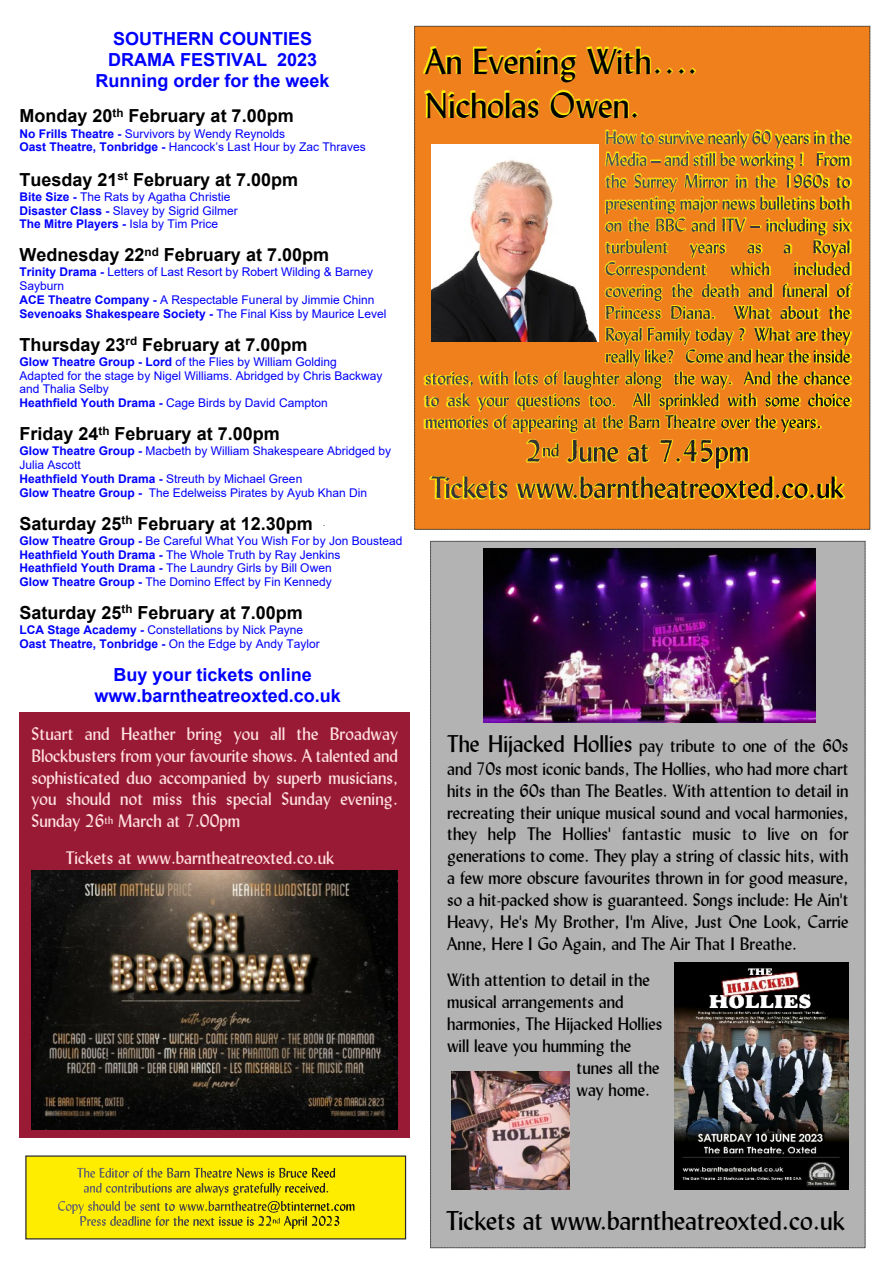
<style>
.page{position:relative;width:893px;height:1263px;background:#fff}
.page>*{position:absolute;margin:0;border:0;box-sizing:border-box;transform-origin:0 0}
.t1{font:36px/43.7px "Lydian BT";color:#000}
.t2{font:27px "Lydian BT";color:#000}
.t3{font:18px/22px "Lydian BT";color:#000;text-align:justify}
.t4{font:18px/21.9px "Lydian BT";color:#ffe0e0;text-align:justify}
.t5{font:700 18px "Arial";color:#000}
.t6{font:700 18px/20.7px "Arial";color:#00f;text-align:center}
.t7{font:12px/13.8px "Arial";color:#00f}
.s1{font-weight:700}
.s2{font-size:24px}
</style>
<div class="page">
<div style="left:430px;top:541px;width:435px;height:707px;background:#b3b3b3"></div>
<div style="left:414px;top:26px;width:456px;height:503px;background:#ef801b"></div>
<div style="left:25px;top:1155px;width:381px;height:84px;background:#ffed00;border:1px solid #2c2b2a"></div>
<svg style="left:77px;top:1168px;width:258px;height:27px"></svg>
<svg style="left:58px;top:1201px;width:296px;height:28px"></svg>
<img style="left:424px;top:46px;width:429px;height:454px">
<svg style="left:605px;top:131px;width:246px;height:188px"></svg>
<svg style="left:425px;top:328px;width:425px;height:104px"></svg>
<svg style="left:527px;top:440px;width:31px;height:21px"></svg>
<svg style="left:567px;top:440px;width:51px;height:22px"></svg>
<svg style="left:628px;top:444px;width:21px;height:18px"></svg>
<svg style="left:660px;top:440px;width:88px;height:28px"></svg>
<svg style="left:431px;top:476px;width:76px;height:22px"></svg>
<img style="left:517px;top:476px;width:327px;height:22px">
<img style="left:483px;top:548px;width:333px;height:175px">
<img style="left:674px;top:962px;width:174px;height:228px">
<img style="left:451px;top:1071px;width:119px;height:119px">
<div style="left:19px;top:712px;width:391px;height:425px;background:#991a35"></div>
<img style="left:32px;top:870px;width:366px;height:259px">
<img style="left:431px;top:144px;width:167px;height:197px">
<h3 class="t6" style="left:96px;top:30px;width:236px">SOUTHERN COUNTIES<br>DRAMA FESTIVAL 2023<br>Running order for the week</h3>
<h3 class="t5" style="left:19px;top:109px;width:276px">Monday 20<sup>th</sup> February at 7.00pm</h3>
<p class="t7" style="left:19px;top:128px;width:348px"><span class="s1">No Frills Theatre -</span> Survivors by Wendy Reynolds<br><span class="s1">Oast Theatre, Tonbridge -</span> Hancock’s Last Hour by Zac Thraves</p>
<h3 class="t5" style="left:19px;top:172px;width:280px">Tuesday 21<sup>st</sup> February at 7.00pm</h3>
<p class="t7" style="left:19px;top:191px;width:220px"><span class="s1">Bite Size -</span> The Rats by Agatha Christie<br><span class="s1">Disaster Class -</span> Slavey by Sigrid Gilmer<br><span class="s1">The Mitre Players -</span> Isla by Tim Price</p>
<h3 class="t5" style="left:19px;top:248px;width:311px">Wednesday 22<sup>nd</sup> February at 7.00pm</h3>
<p class="t7" style="left:19px;top:266px;width:369px"><span class="s1">Trinity Drama -</span> Letters of Last Resort by Robert Wilding &amp; Barney Sayburn<br><span class="s1">ACE Theatre Company -</span> A Respectable Funeral by Jimmie Chinn <span class="s1">Sevenoaks Shakespeare Society -</span> The Final Kiss by Maurice Level</p>
<h3 class="t5" style="left:19px;top:338px;width:290px">Thursday 23<sup>rd</sup> February at 7.00pm</h3>
<p class="t7" style="left:19px;top:356px;width:365px"><span class="s1">Glow Theatre Group - Lord</span> of the Flies by William Golding Adapted for the stage by Nigel Williams. Abridged by Chris Backway and Thalia Selby<br><span class="s1">Heathfield Youth Drama -</span> Cage Birds by David Campton</p>
<h3 class="t5" style="left:19px;top:427px;width:262px">Friday 24<sup>th</sup> February at 7.00pm</h3>
<p class="t7" style="left:19px;top:445px;width:373px"><span class="s1">Glow Theatre Group -</span> Macbeth by William Shakespeare Abridged by Julia Ascott<br><span class="s1">Heathfield Youth Drama -</span> Streuth by Michael Green<br><span class="s1">Glow Theatre Group -</span> The Edelweiss Pirates by Ayub Khan Din</p>
<h3 class="t5" style="left:19px;top:516px;width:295px">Saturday 25<sup>th</sup> February at 12.30pm</h3>
<p class="t7" style="left:19px;top:535px;width:385px"><span class="s1">Glow Theatre Group -</span> Be Careful What You Wish For by Jon Boustead <span class="s1">Heathfield Youth Drama -</span> The Whole Truth by Ray Jenkins<br><span class="s1">Heathfield Youth Drama -</span> The Laundry Girls by Bill Owen<br><span class="s1">Glow Theatre Group -</span> The Domino Effect by Fin Kennedy</p>
<h3 class="t5" style="left:19px;top:606px;width:285px">Saturday 25<sup>th</sup> February at 7.00pm</h3>
<p class="t7" style="left:19px;top:624px;width:302px"><span class="s1">LCA Stage Academy -</span> Constellations by Nick Payne<br><span class="s1">Oast Theatre, Tonbridge -</span> On the Edge by Andy Taylor</p>
<h3 class="t6" style="left:94px;top:666px;width:248px">Buy your tickets online www.barntheatreoxted.co.uk</h3>
<h3 class="t4" style="left:32px;top:724px;width:368px">Stuart and Heather bring you all the Broadway Blockbusters from your favourite shows. A talented and sophisticated duo accompanied by superb musicians, you should not miss this special Sunday evening.<br>Sunday 26<sup>th</sup> March at 7.00pm</h3>
<h3 class="t4" style="left:66px;top:848px;width:270px">Tickets at www.barntheatreoxted.co.uk</h3>
<h1 class="t1" style="left:425px;top:43px;width:274px">An Evening With….<br>Nicholas Owen.</h1>
<p class="t3" style="left:447px;top:736px;width:403px"><span class="s2">The Hijacked Hollies</span> pay tribute to one of the 60s and 70s most iconic bands, The Hollies, who had more chart hits in the 60s than The Beatles. With attention to detail in recreating their unique musical sound and vocal harmonies, they help The Hollies' fantastic music to live on for generations to come. They play a string of classic hits, with a few more obscure favourites thrown in for good measure, so a hit-packed show is guaranteed. Songs include: He Ain't Heavy, He's My Brother, I'm Alive, Just One Look, Carrie Anne, Here I Go Again, and The Air That I Breathe.</p>
<h3 class="t3" style="left:447px;top:971px;width:204px">With attention to detail in the</h3>
<h3 class="t3" style="left:447px;top:992px;width:178px">musical arrangements and</h3>
<h3 class="t3" style="left:447px;top:1014px;width:217px">harmonies, The Hijacked Hollies</h3>
<h3 class="t3" style="left:447px;top:1036px;width:186px">will leave you humming the</h3>
<h3 class="t3" style="left:577px;top:1058px;width:84px">tunes all the</h3>
<h3 class="t3" style="left:577px;top:1080px;width:75px">way home.</h3>
<h2 class="t2" style="left:446px;top:1209px;width:401px">Tickets at www.barntheatreoxted.co.uk</h2>
</div>
